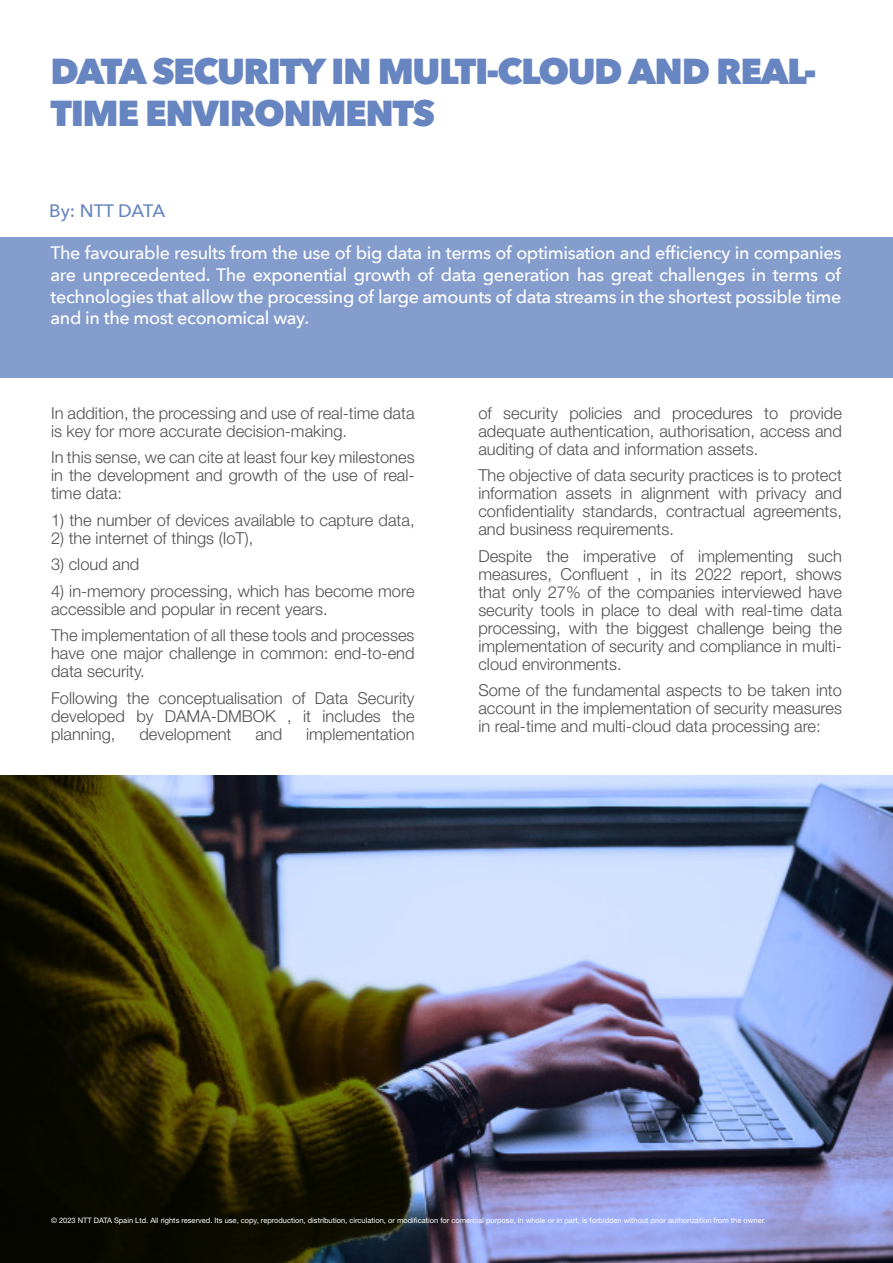
<style>
.page{position:relative;width:893px;height:1263px;background:#fff}
.page>*{position:absolute;margin:0;border:0;box-sizing:border-box;transform-origin:0 0}
.t1{font:800 36px/42px "Avenir Next";letter-spacing:-.04em;color:#6785c1}
.t2{font:500 18px/21.6px "Avenir Next";letter-spacing:-.02em;color:#fff;text-align:justify}
.t3{font:500 18px "Avenir Next";letter-spacing:-.01em;color:#6785c1}
.t4{font:300 16.5px/18px "Helvetica Neue LT Std";color:#505050;text-align:justify}
.t5{font:7.5px "Helvetica Neue LT Std";color:#fff}
</style>
<div class="page">
<img style="left:0;top:775px;width:893px;height:488px">
<div style="left:0;top:237px;width:892px;height:141px;background:#859dcd"></div>
<p class="t1" style="left:51px;top:50px;width:767px">DATA SECURITY IN MULTI-CLOUD AND REAL-<br>TIME ENVIRONMENTS</p>
<p class="t3" style="left:49px;top:195px;width:117px">By: NTT DATA</p>
<p class="t2" style="left:51px;top:242px;width:792px">The favourable results from the use of big data in terms of optimisation and efficiency in companies are unprecedented. The exponential growth of data generation has great challenges in terms of technologies that allow the processing of large amounts of data streams in the shortest possible time and in the most economical way.</p>
<p class="t4" style="left:51px;top:403px;width:365px">In addition, the processing and use of real-time data is key for more accurate decision-making.</p>
<p class="t4" style="left:51px;top:448px;width:365px">In this sense, we can cite at least four key milestones in the development and growth of the use of real&shy;time data:</p>
<p class="t4" style="left:51px;top:510px;width:365px">1) the number of devices available to capture data,</p>
<p class="t4" style="left:51px;top:528px;width:204px">2) the internet of things (IoT),</p>
<p class="t4" style="left:51px;top:555px;width:90px">3) cloud and</p>
<p class="t4" style="left:51px;top:581px;width:365px">4) in-memory processing, which has become more accessible and popular in recent years.</p>
<p class="t4" style="left:51px;top:626px;width:365px">The implementation of all these tools and processes have one major challenge in common: end-to-end data security.</p>
<p class="t4" style="left:51px;top:689px;width:365px">Following the conceptualisation of Data Security developed by DAMA-DMBOK , it includes the planning,</p>
<p class="t4" style="left:139px;top:725px;width:93px">development</p>
<p class="t4" style="left:255px;top:725px;width:28px">and</p>
<p class="t4" style="left:306px;top:725px;width:110px">implementation</p>
<p class="t4" style="left:478px;top:403px;width:365px">of security policies and procedures to provide adequate authentication, authorisation, access and auditing of data and information assets.</p>
<p class="t4" style="left:478px;top:466px;width:365px">The objective of data security practices is to protect information assets in alignment with privacy and confidentiality standards, contractual agreements, and business requirements.</p>
<p class="t4" style="left:478px;top:546px;width:365px">Despite the imperative of implementing such measures, Confluent , in its 2022 report, shows that only 27% of the companies interviewed have security tools in place to deal with real-time data processing, with the biggest challenge being the implementation of security and compliance in multi&shy;cloud environments.</p>
<p class="t4" style="left:478px;top:681px;width:365px">Some of the fundamental aspects to be taken into account in the implementation of security measures in real-time and multi-cloud data processing are:</p>
<p class="t5" style="left:51px;top:1215px;width:716px">© 2023 NTT DATA Spain Ltd. All rights reserved. Its use, copy, reproduction, distribution, circulation, or modification for comercial purpose, in whole or in part, is forbidden without prior authorization from the owner.</p>
</div>
